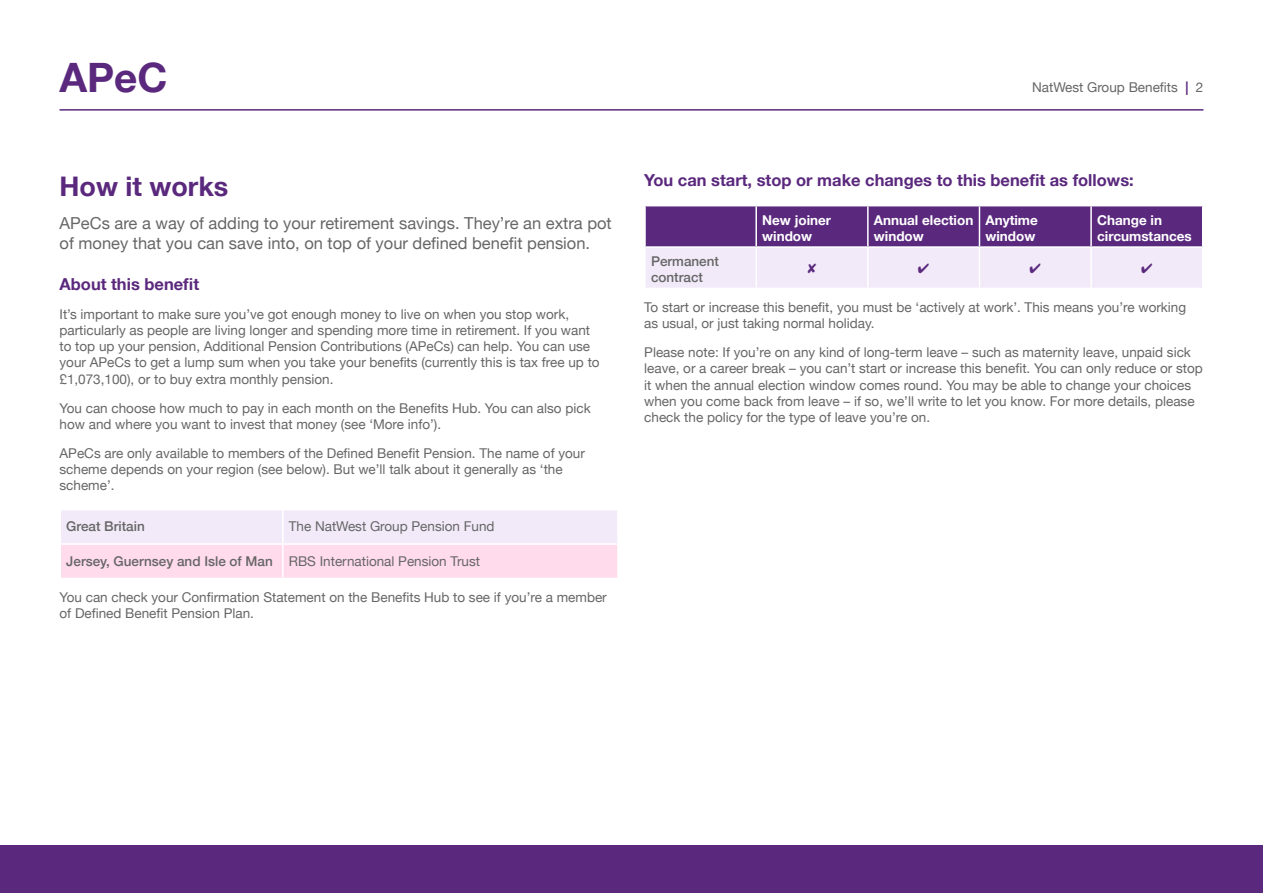
<style>
.page{position:relative;width:1263px;height:893px;background:#fff}
.page>*{position:absolute;margin:0;border:0;box-sizing:border-box;transform-origin:0 0}
.t1{font:700 40.5px "Helvetica Neue";color:#5a287d}
.t2{font:700 27px "Helvetica Neue";color:#5a287d}
.t3{font:16.5px/19.8px "Helvetica Neue";color:#666}
.t4{font:700 16.5px "Helvetica Neue";color:#5a287d}
.t5{font:13.5px/16.2px "Helvetica Neue";color:#666}
.t6{font:700 13.5px/16.2px "Helvetica Neue";color:#fff}
.t7{font:500 13.5px/16.2px "Helvetica Neue";color:#666}
.s1{font-weight:500}
.s2{font-weight:700;color:#5a287d}
</style>
<div class="page">
<svg style="left:61px;top:510px;width:556px;height:68px;background:#f8e2f2"></svg>
<hr style="left:282px;top:510px;width:2px;height:33px;background:#fff">
<hr style="left:60px;top:543px;width:223px;height:2px;background:#fff">
<hr style="left:283px;top:543px;width:336px;height:2px;background:#fff">
<hr style="left:282px;top:545px;width:2px;height:33px;background:#fff">
<div style="left:0;top:845px;width:1263px;height:48px;background:#5a287d"></div>
<hr style="left:60px;top:109px;width:1143px;height:2px;background:#5a287d">
<svg style="left:645px;top:206px;width:558px;height:82px;background:#a98dbd"></svg>
<h1 class="t1" style="left:60px;top:46px;width:110px">APeC</h1>
<h2 class="t2" style="left:60px;top:166px;width:170px">How it works</h2>
<p class="t3" style="left:60px;top:214px;width:554px">APeCs are a way of adding to your retirement savings. They’re an extra pot of money that you can save into, on top of your defined benefit pension.</p>
<p class="t4" style="left:60px;top:271px;width:141px">About this benefit</p>
<p class="t5" style="left:60px;top:307px;width:542px">It’s important to make sure you’ve got enough money to live on when you stop work, particularly as people are living longer and spending more time in retirement. If you want to top up your pension, Additional Pension Contributions (APeCs) can help. You can use your APeCs to get a lump sum when you take your benefits (currently this is tax free up to £1,073,100), or to buy extra monthly pension.</p>
<p class="t5" style="left:60px;top:400px;width:533px">You can choose how much to pay in each month on the Benefits Hub. You can also pick how and where you want to invest that money (see ‘More info’).</p>
<p class="t5" style="left:60px;top:446px;width:527px">APeCs are only available to members of the Defined Benefit Pension. The name of your scheme depends on your region (see below). But we’ll talk about it generally as ‘the scheme’.</p>
<p class="t7" style="left:66px;top:517px;width:80px">Great Britain</p>
<p class="t5" style="left:289px;top:519px;width:207px">The NatWest Group Pension Fund</p>
<p class="t5" style="left:66px;top:553px;width:415px"><span class="s1">Jersey, Guernsey and Isle of Man</span> RBS International Pension Trust</p>
<p class="t5" style="left:60px;top:590px;width:549px">You can check your Confirmation Statement on the Benefits Hub to see if you’re a member of Defined Benefit Pension Plan.</p>
<p class="t5" style="left:1032px;top:80px;width:173px">NatWest Group Benefits <span class="s2">|</span> 2</p>
<p class="t4" style="left:644px;top:167px;width:491px">You can start, stop or make changes to this benefit as follows:</p>
<p class="t6" style="left:762px;top:212px;width:70px">New joiner window</p>
<p class="t6" style="left:874px;top:212px;width:101px">Annual election window</p>
<p class="t6" style="left:985px;top:212px;width:54px">Anytime window</p>
<p class="t6" style="left:1097px;top:212px;width:96px">Change in circumstances</p>
<p class="t7" style="left:651px;top:252px;width:70px">Permanent contract</p>
<p class="t5" style="left:644px;top:300px;width:543px">To start or increase this benefit, you must be ‘actively at work’. This means you’re working as usual, or just taking normal holiday.</p>
<p class="t5" style="left:644px;top:345px;width:560px">Please note: If you’re on any kind of long-term leave – such as maternity leave, unpaid sick leave, or a career break – you can’t start or increase this benefit. You can only reduce or stop it when the annual election window comes round. You may be able to change your choices when you come back from leave – if so, we’ll write to let you know. For more details, please check the policy for the type of leave you’re on.</p>
</div>
